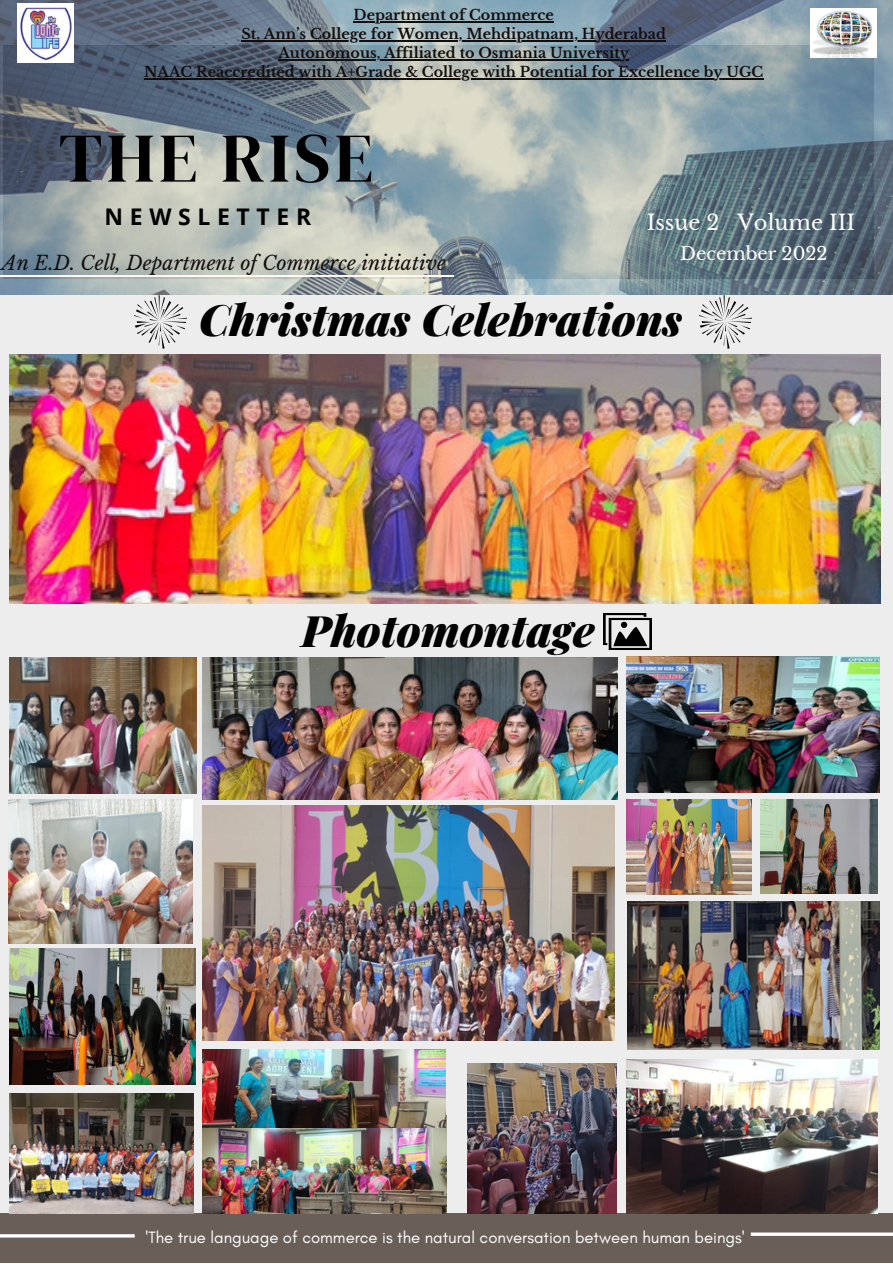
<style>
.page{position:relative;width:893px;height:1264px;background:#fff}
.page>*{position:absolute;margin:0;border:0;box-sizing:border-box;transform-origin:0 0}
.t1{font:69.6px "DM Serif Display";letter-spacing:.06em;color:#000}
.t2{font:italic 900 43.5px "Playfair Display";color:#000}
.t3{font:700 22.95px "Open Sans";letter-spacing:.29em;color:#000}
.t4{font:21px "Libre Baskerville";color:#fff}
.t5{font:italic 19.5px "Libre Baskerville";color:#130f0f}
.t6{font:18px "Libre Baskerville";color:#fff}
.t7{font:16.65px "Glacial Indifference";color:#fff}
.t8{font:700 14.25px/19px "Libre Baskerville";color:#130f0f;text-align:center}
</style>
<div class="page">
<div style="left:0;top:0;width:892px;height:1262px;background:#ededed"></div>
<div style="left:0;top:1213px;width:892px;height:49px;background:#6a5f58"></div>
<img style="left:0;top:0;width:892px;height:295px">
<img style="left:18px;top:4px;width:56px;height:58px">
<img style="left:810px;top:8px;width:66px;height:49px">
<hr style="left:750px;top:1232px;width:142px;height:3px;background:#fff">
<hr style="left:0;top:1234px;width:135px;height:3px;background:#fff">
<hr style="left:0;top:275px;width:453px;height:1px;background:#fff8f2">
<img style="left:8px;top:799px;width:184px;height:144px">
<img style="left:202px;top:658px;width:415px;height:141px">
<img style="left:626px;top:799px;width:125px;height:95px">
<img style="left:760px;top:799px;width:117px;height:94px">
<img style="left:10px;top:1093px;width:183px;height:120px">
<img style="left:627px;top:901px;width:252px;height:148px">
<img style="left:203px;top:1115px;width:244px;height:98px">
<img style="left:202px;top:1049px;width:243px;height:78px">
<img style="left:203px;top:806px;width:411px;height:234px">
<img style="left:626px;top:656px;width:253px;height:136px">
<img style="left:467px;top:1063px;width:150px;height:150px">
<img style="left:10px;top:657px;width:186px;height:136px">
<img style="left:10px;top:948px;width:185px;height:136px">
<img style="left:626px;top:1059px;width:250px;height:154px">
<img style="left:10px;top:354px;width:870px;height:249px">
<img style="left:699px;top:296px;width:52px;height:53px">
<img style="left:135px;top:296px;width:51px;height:53px">
<img style="left:604px;top:613px;width:47px;height:36px">
<hr style="left:353px;top:21px;width:200px;height:1px;background:#130f0f">
<hr style="left:241px;top:40px;width:425px;height:1px;background:#130f0f">
<hr style="left:278px;top:59px;width:351px;height:2px;background:#130f0f">
<hr style="left:144px;top:79px;width:619px;height:1px;background:#130f0f">
<p class="t8" style="left:144px;top:6px;width:620px">Department of Commerce<br>St. Ann’s College for Women, Mehdipatnam, Hyderabad<br>Autonomous, Affiliated to Osmania University<br>NAAC Reaccredited with A+Grade &amp; College with Potential for Excellence by UGC</p>
<h1 class="t1" style="left:59px;top:109px;width:316px">THE RISE</h1>
<h3 class="t3" style="left:105px;top:201px;width:208px">NEWSLETTER</h3>
<h3 class="t4" style="left:646px;top:210px;width:210px">Issue 2 Volume III</h3>
<h3 class="t5" style="left:2px;top:251px;width:445px">An E.D. Cell, Department of Commerce initiative</h3>
<p class="t6" style="left:680px;top:242px;width:149px">December 2022</p>
<h2 class="t2" style="left:199px;top:289px;width:484px">Christmas Celebrations</h2>
<h2 class="t2" style="left:301px;top:600px;width:294px">Photomontage</h2>
<p class="t7" style="left:145px;top:1226px;width:600px">'The true language of commerce is the natural conversation between human beings'</p>
</div>
